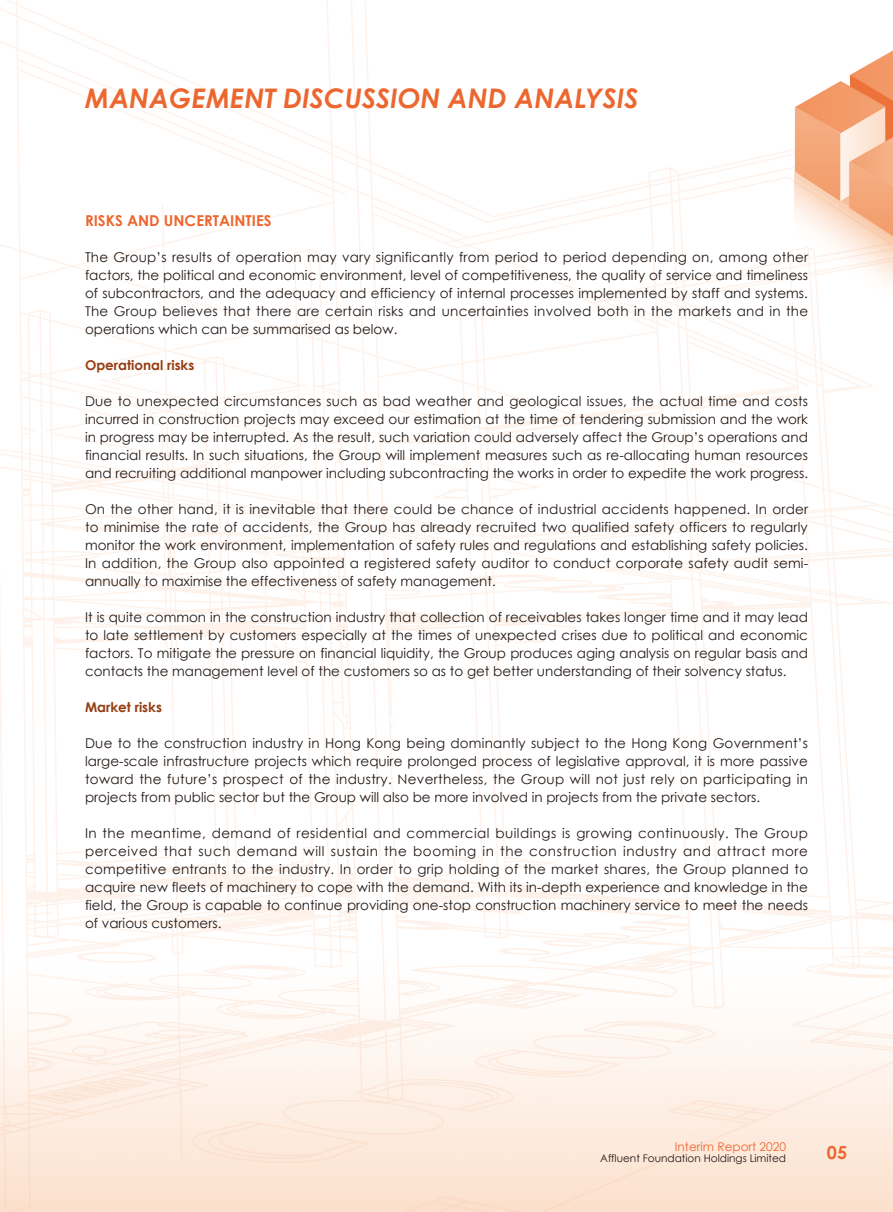
<style>
.page{position:relative;width:893px;height:1212px;background:#fff}
.page>*{position:absolute;margin:0;border:0;box-sizing:border-box;transform-origin:0 0}
.t1{font:italic 700 27px "Century Gothic";color:#ec672f}
.t2{font:700 18px "Century Gothic";color:#ec672f}
.t3{font:700 15px "Century Gothic";color:#ec672f}
.t4{font:13.5px/18px "Century Gothic";color:#231916;text-align:justify}
.t5{font:700 13.5px "Century Gothic";color:#953d12}
.t6{font:12px "Century Gothic";color:#ec672f}
.t7{font:10.5px "Century Gothic";color:#231916}
</style>
<div class="page">
<img style="left:0;top:0;width:893px;height:1212px">
<h1 class="t1" style="left:85px;top:78px;width:555px">MANAGEMENT DISCUSSION AND ANALYSIS</h1>
<p class="t3" style="left:85px;top:209px;width:188px">RISKS AND UNCERTAINTIES</p>
<p class="t4" style="left:85px;top:247px;width:725px">The Group’s results of operation may vary significantly from period to period depending on, among other factors, the political and economic environment, level of competitiveness, the quality of service and timeliness of subcontractors, and the adequacy and efficiency of internal processes implemented by staff and systems.<br>The Group believes that there are certain risks and uncertainties involved both in the markets and in the operations which can be summarised as below.</p>
<p class="t5" style="left:85px;top:354px;width:111px">Operational risks</p>
<p class="t4" style="left:85px;top:391px;width:725px">Due to unexpected circumstances such as bad weather and geological issues, the actual time and costs incurred in construction projects may exceed our estimation at the time of tendering submission and the work in progress may be interrupted. As the result, such variation could adversely affect the Group’s operations and financial results. In such situations, the Group will implement measures such as re-allocating human resources and recruiting additional manpower including subcontracting the works in order to expedite the work progress.</p>
<p class="t4" style="left:85px;top:499px;width:725px">On the other hand, it is inevitable that there could be chance of industrial accidents happened. In order to minimise the rate of accidents, the Group has already recruited two qualified safety officers to regularly monitor the work environment, implementation of safety rules and regulations and establishing safety policies.<br>In addition, the Group also appointed a registered safety auditor to conduct corporate safety audit semi&shy;annually to maximise the effectiveness of safety management.</p>
<p class="t4" style="left:85px;top:607px;width:724px">It is quite common in the construction industry that collection of receivables takes longer time and it may lead to late settlement by customers especially at the times of unexpected crises due to political and economic factors. To mitigate the pressure on financial liquidity, the Group produces aging analysis on regular basis and contacts the management level of the customers so as to get better understanding of their solvency status.</p>
<p class="t5" style="left:85px;top:696px;width:78px">Market risks</p>
<p class="t4" style="left:85px;top:733px;width:725px">Due to the construction industry in Hong Kong being dominantly subject to the Hong Kong Government’s large-scale infrastructure projects which require prolonged process of legislative approval, it is more passive toward the future’s prospect of the industry. Nevertheless, the Group will not just rely on participating in projects from public sector but the Group will also be more involved in projects from the private sectors.</p>
<p class="t4" style="left:85px;top:823px;width:725px">In the meantime, demand of residential and commercial buildings is growing continuously. The Group perceived that such demand will sustain the booming in the construction industry and attract more competitive entrants to the industry. In order to grip holding of the market shares, the Group planned to acquire new fleets of machinery to cope with the demand. With its in-depth experience and knowledge in the field, the Group is capable to continue providing one-stop construction machinery service to meet the needs of various customers.</p>
<p class="t6" style="left:675px;top:1138px;width:113px">Interim Report 2020</p>
<p class="t7" style="left:600px;top:1151px;width:187px">Affluent Foundation Holdings Limited</p>
<h2 class="t2" style="left:827px;top:1138px;width:22px">05</h2>
</div>
